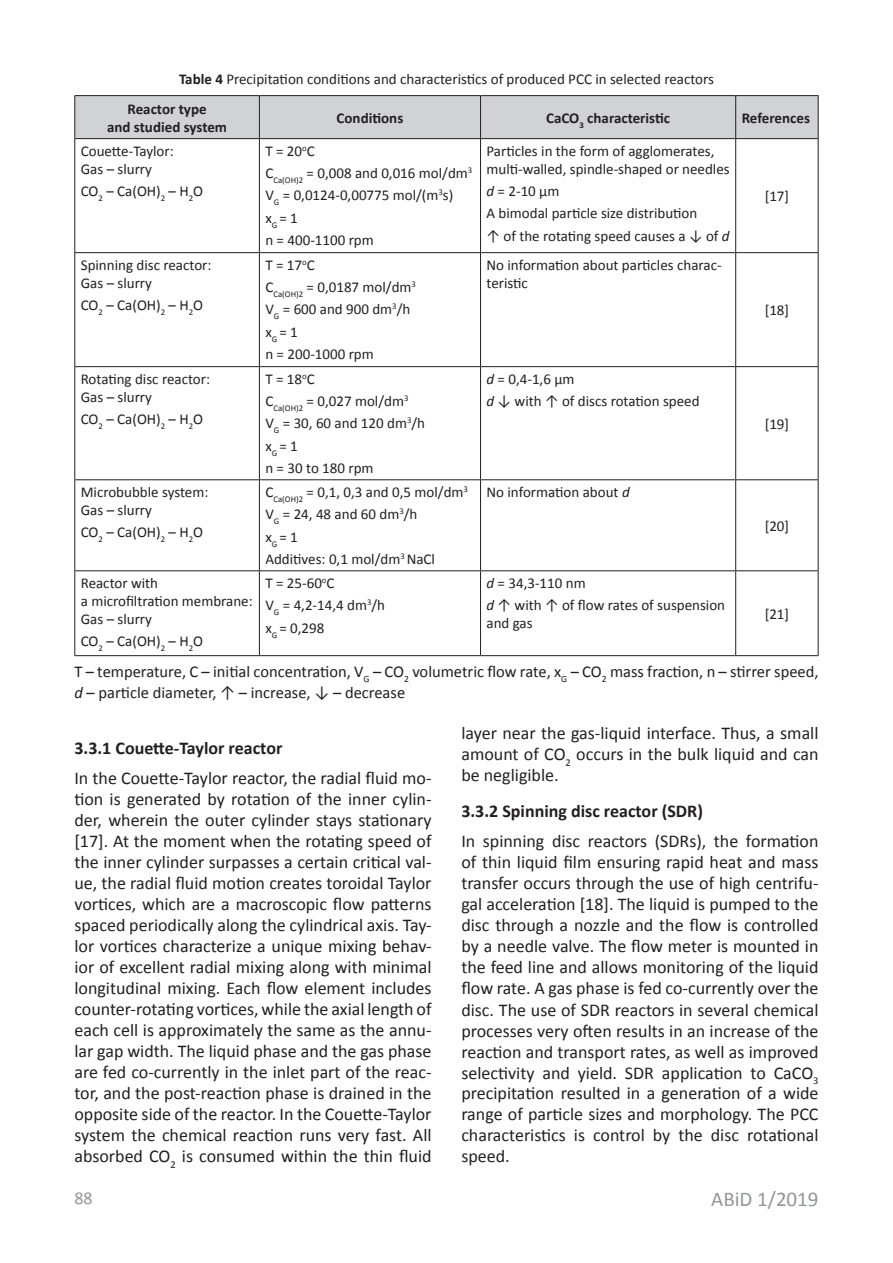
<style>
.page{position:relative;width:893px;height:1263px;background:#fff}
.page>*{position:absolute;margin:0;border:0;box-sizing:border-box;transform-origin:0 0}
.t1{font:21px "Calibri";color:#939598}
.t2{font:18px/21px "Calibri";color:#231f20;text-align:justify}
.t3{font:700 18px "Calibri";color:#231f20}
.t4{font:18px "Calibri";color:#939598}
.t5{font:16.5px/21px "Calibri";color:#231f20}
.t6{font:15px/22.2px "Calibri";color:#231f20}
.t7{font:700 15px "Calibri";color:#231f20}
.s1{font-weight:700}
.s2{font-style:italic}
</style>
<div class="page">
<div style="left:75px;top:96px;width:743px;height:42px;background:#d1d2d4"></div>
<hr style="left:74px;top:95px;width:185px;height:1px;background:#231f20">
<hr style="left:74px;top:96px;width:1px;height:42px;background:#231f20">
<hr style="left:259px;top:95px;width:222px;height:1px;background:#231f20">
<hr style="left:259px;top:96px;width:1px;height:42px;background:#231f20">
<hr style="left:481px;top:95px;width:255px;height:1px;background:#231f20">
<hr style="left:480px;top:96px;width:1px;height:42px;background:#231f20">
<hr style="left:736px;top:95px;width:82px;height:1px;background:#231f20">
<hr style="left:735px;top:96px;width:1px;height:42px;background:#231f20">
<hr style="left:818px;top:96px;width:1px;height:42px;background:#231f20">
<hr style="left:74px;top:138px;width:185px;height:1px;background:#231f20">
<hr style="left:74px;top:139px;width:1px;height:113px;background:#231f20">
<hr style="left:259px;top:138px;width:222px;height:1px;background:#231f20">
<hr style="left:259px;top:139px;width:1px;height:113px;background:#231f20">
<hr style="left:481px;top:138px;width:255px;height:1px;background:#231f20">
<hr style="left:480px;top:139px;width:1px;height:113px;background:#231f20">
<hr style="left:736px;top:138px;width:82px;height:1px;background:#231f20">
<hr style="left:735px;top:139px;width:1px;height:113px;background:#231f20">
<hr style="left:818px;top:139px;width:1px;height:113px;background:#231f20">
<hr style="left:74px;top:252px;width:185px;height:1px;background:#231f20">
<hr style="left:74px;top:253px;width:1px;height:113px;background:#231f20">
<hr style="left:259px;top:252px;width:222px;height:1px;background:#231f20">
<hr style="left:259px;top:253px;width:1px;height:113px;background:#231f20">
<hr style="left:481px;top:252px;width:255px;height:1px;background:#231f20">
<hr style="left:480px;top:253px;width:1px;height:113px;background:#231f20">
<hr style="left:736px;top:252px;width:82px;height:1px;background:#231f20">
<hr style="left:735px;top:253px;width:1px;height:113px;background:#231f20">
<hr style="left:818px;top:253px;width:1px;height:113px;background:#231f20">
<hr style="left:74px;top:366px;width:185px;height:1px;background:#231f20">
<hr style="left:74px;top:367px;width:1px;height:112px;background:#231f20">
<hr style="left:259px;top:366px;width:222px;height:1px;background:#231f20">
<hr style="left:259px;top:367px;width:1px;height:112px;background:#231f20">
<hr style="left:481px;top:366px;width:255px;height:1px;background:#231f20">
<hr style="left:480px;top:367px;width:1px;height:112px;background:#231f20">
<hr style="left:736px;top:366px;width:82px;height:1px;background:#231f20">
<hr style="left:735px;top:367px;width:1px;height:112px;background:#231f20">
<hr style="left:818px;top:367px;width:1px;height:112px;background:#231f20">
<hr style="left:74px;top:479px;width:185px;height:1px;background:#231f20">
<hr style="left:74px;top:480px;width:1px;height:90px;background:#231f20">
<hr style="left:259px;top:479px;width:222px;height:1px;background:#231f20">
<hr style="left:259px;top:480px;width:1px;height:90px;background:#231f20">
<hr style="left:481px;top:479px;width:255px;height:1px;background:#231f20">
<hr style="left:480px;top:480px;width:1px;height:90px;background:#231f20">
<hr style="left:736px;top:479px;width:82px;height:1px;background:#231f20">
<hr style="left:735px;top:480px;width:1px;height:90px;background:#231f20">
<hr style="left:818px;top:480px;width:1px;height:90px;background:#231f20">
<hr style="left:74px;top:570px;width:185px;height:1px;background:#231f20">
<hr style="left:74px;top:571px;width:1px;height:84px;background:#231f20">
<hr style="left:259px;top:570px;width:222px;height:1px;background:#231f20">
<hr style="left:259px;top:571px;width:1px;height:84px;background:#231f20">
<hr style="left:481px;top:570px;width:255px;height:1px;background:#231f20">
<hr style="left:480px;top:571px;width:1px;height:84px;background:#231f20">
<hr style="left:736px;top:570px;width:82px;height:1px;background:#231f20">
<hr style="left:735px;top:571px;width:1px;height:84px;background:#231f20">
<hr style="left:818px;top:571px;width:1px;height:84px;background:#231f20">
<hr style="left:74px;top:655px;width:185px;height:1px;background:#231f20">
<hr style="left:259px;top:655px;width:222px;height:1px;background:#231f20">
<hr style="left:481px;top:655px;width:255px;height:1px;background:#231f20">
<hr style="left:736px;top:655px;width:82px;height:1px;background:#231f20">
<p class="t6" style="left:127px;top:63px;width:588px;line-height:30.2px;text-indent:52px"><span class="s1">Table 4</span> Precipitation conditions and characteristics of produced PCC in selected reactors<br><span class="s1">Reactor type</span></p>
<p class="t7" style="left:107px;top:116px;width:122px">and studied system</p>
<p class="t7" style="left:337px;top:107px;width:68px">Conditions</p>
<p class="t7" style="left:546px;top:107px;width:126px">CaCO<sub>3</sub> characteristic</p>
<p class="t7" style="left:742px;top:107px;width:70px">References</p>
<p class="t6" style="left:81px;top:141px;width:95px;line-height:18px">Couette-Taylor:<br>Gas – slurry</p>
<p class="t6" style="left:81px;top:180px;width:124px">CO<sub>2</sub> – Ca(OH)<sub>2</sub> – H<sub>2</sub>O</p>
<p class="t6" style="left:81px;top:255px;width:132px;line-height:18px">Spinning disc reactor:<br>Gas – slurry</p>
<p class="t6" style="left:81px;top:294px;width:124px">CO<sub>2</sub> – Ca(OH)<sub>2</sub> – H<sub>2</sub>O</p>
<p class="t6" style="left:81px;top:369px;width:131px;line-height:18px">Rotating disc reactor:<br>Gas – slurry</p>
<p class="t6" style="left:81px;top:408px;width:124px">CO<sub>2</sub> – Ca(OH)<sub>2</sub> – H<sub>2</sub>O</p>
<p class="t6" style="left:81px;top:483px;width:129px;line-height:18px">Microbubble system:<br>Gas – slurry</p>
<p class="t6" style="left:81px;top:521px;width:124px">CO<sub>2</sub> – Ca(OH)<sub>2</sub> – H<sub>2</sub>O</p>
<p class="t6" style="left:81px;top:574px;width:173px;line-height:18px">Reactor with<br>a microfiltration membrane:<br>Gas – slurry</p>
<p class="t6" style="left:81px;top:630px;width:124px">CO<sub>2</sub> – Ca(OH)<sub>2</sub> – H<sub>2</sub>O</p>
<p class="t6" style="left:265px;top:139px;width:208px">T = 20<sup>o</sup>C<br>C<sub>Ca(OH)2</sub> = 0,008 and 0,016 mol/dm<sup>3<br></sup>V<sub>G</sub> = 0,0124-0,00775 mol/(m<sup>3</sup>s)<br>x<sub>G</sub> = 1<br>n = 400-1100 rpm</p>
<p class="t6" style="left:486px;top:141px;width:245px;line-height:18px">Particles in the form of agglomerates, multi-walled, spindle-shaped or needles</p>
<p class="t6" style="left:486px;top:180px;width:245px"><span class="s2">d</span> = 2-10 μm<br>A bimodal particle size distribution<br>↑ of the rotating speed causes a ↓ of <span class="s2">d</span></p>
<p class="t6" style="left:765px;top:185px;width:26px">[17]</p>
<p class="t6" style="left:265px;top:253px;width:152px">T = 17<sup>o</sup>C<br>C<sub>Ca(OH)2</sub> = 0,0187 mol/dm<sup>3<br></sup>V<sub>G</sub> = 600 and 900 dm<sup>3</sup>/h x<sub>G</sub> = 1<br>n = 200-1000 rpm</p>
<p class="t6" style="left:486px;top:255px;width:237px;line-height:18px">No information about particles charac&shy;teristic</p>
<p class="t6" style="left:265px;top:367px;width:161px">T = 18<sup>o</sup>C<br>C<sub>Ca(OH)2</sub> = 0,027 mol/dm<sup>3<br></sup>V<sub>G</sub> = 30, 60 and 120 dm<sup>3</sup>/h x<sub>G</sub> = 1<br>n = 30 to 180 rpm</p>
<p class="t6" style="left:486px;top:367px;width:215px"><span class="s2">d</span> = 0,4-1,6 μm<br><span class="s2">d</span> ↓ with ↑ of discs rotation speed</p>
<p class="t6" style="left:265px;top:480px;width:204px">C<sub>Ca(OH)2</sub> = 0,1, 0,3 and 0,5 mol/dm<sup>3<br></sup>V<sub>G</sub> = 24, 48 and 60 dm<sup>3</sup>/h<br>x<sub>G</sub> = 1<br>Additives: 0,1 mol/dm<sup>3</sup> NaCl</p>
<p class="t6" style="left:486px;top:481px;width:145px">No information about <span class="s2">d</span></p>
<p class="t6" style="left:265px;top:572px;width:121px">T = 25-60<sup>o</sup>C<br>V<sub>G</sub> = 4,2-14,4 dm<sup>3</sup>/h x<sub>G</sub> = 0,298</p>
<p class="t6" style="left:486px;top:572px;width:240px"><span class="s2">d</span> = 34,3-110 nm<br><span class="s2">d</span> ↑ with ↑ of flow rates of suspension</p>
<p class="t6" style="left:486px;top:612px;width:48px">and gas</p>
<p class="t6" style="left:765px;top:299px;width:26px">[18]</p>
<p class="t6" style="left:765px;top:412px;width:26px">[19]</p>
<p class="t6" style="left:765px;top:514px;width:26px">[20]</p>
<p class="t6" style="left:765px;top:602px;width:26px">[21]</p>
<p class="t5" style="left:74px;top:660px;width:746px">T – temperature, C – initial concentration, V<sub>G</sub> – CO<sub>2</sub> volumetric flow rate, x<sub>G</sub> – CO<sub>2</sub> mass fraction, n – stirrer speed, <span class="s2">d</span> – particle diameter, ↑ – increase, ↓ – decrease</p>
<p class="t3" style="left:74px;top:735px;width:210px">3.3.1 Couette-Taylor reactor</p>
<p class="t2" style="left:74px;top:767px;width:359px">In the Couette-Taylor reactor, the radial fluid mo&shy;tion is generated by rotation of the inner cylin&shy;der, wherein the outer cylinder stays stationary [17]. At the moment when the rotating speed of the inner cylinder surpasses a certain critical val&shy;ue, the radial fluid motion creates toroidal Taylor vortices, which are a macroscopic flow patterns spaced periodically along the cylindrical axis. Tay&shy;lor vortices characterize a unique mixing behav&shy;ior of excellent radial mixing along with minimal longitudinal mixing. Each flow element includes counter-rotating vortices, while the axial length of each cell is approximately the same as the annu&shy;lar gap width. The liquid phase and the gas phase are fed co-currently in the inlet part of the reac&shy;tor, and the post-reaction phase is drained in the opposite side of the reactor. In the Couette-Taylor system the chemical reaction runs very fast. All absorbed CO<sub>2</sub> is consumed within the thin fluid</p>
<p class="t2" style="left:461px;top:722px;width:359px">layer near the gas-liquid interface. Thus, a small amount of CO<sub>2</sub> occurs in the bulk liquid and can be negligible.</p>
<p class="t3" style="left:461px;top:799px;width:243px">3.3.2 Spinning disc reactor (SDR)</p>
<p class="t2" style="left:461px;top:830px;width:359px">In spinning disc reactors (SDRs), the formation of thin liquid film ensuring rapid heat and mass transfer occurs through the use of high centrifu&shy;gal acceleration [18]. The liquid is pumped to the disc through a nozzle and the flow is controlled by a needle valve. The flow meter is mounted in the feed line and allows monitoring of the liquid flow rate. A gas phase is fed co-currently over the disc. The use of SDR reactors in several chemical processes very often results in an increase of the reaction and transport rates, as well as improved selectivity and yield. SDR application to CaCO<sub>3 </sub>precipitation resulted in a generation of a wide range of particle sizes and morphology. The PCC characteristics is control by the disc rotational speed.</p>
<p class="t4" style="left:74px;top:1186px;width:20px">5688</p>
<p class="t1" style="left:711px;top:1185px;width:109px">ABiD 1/2019</p>
</div>
